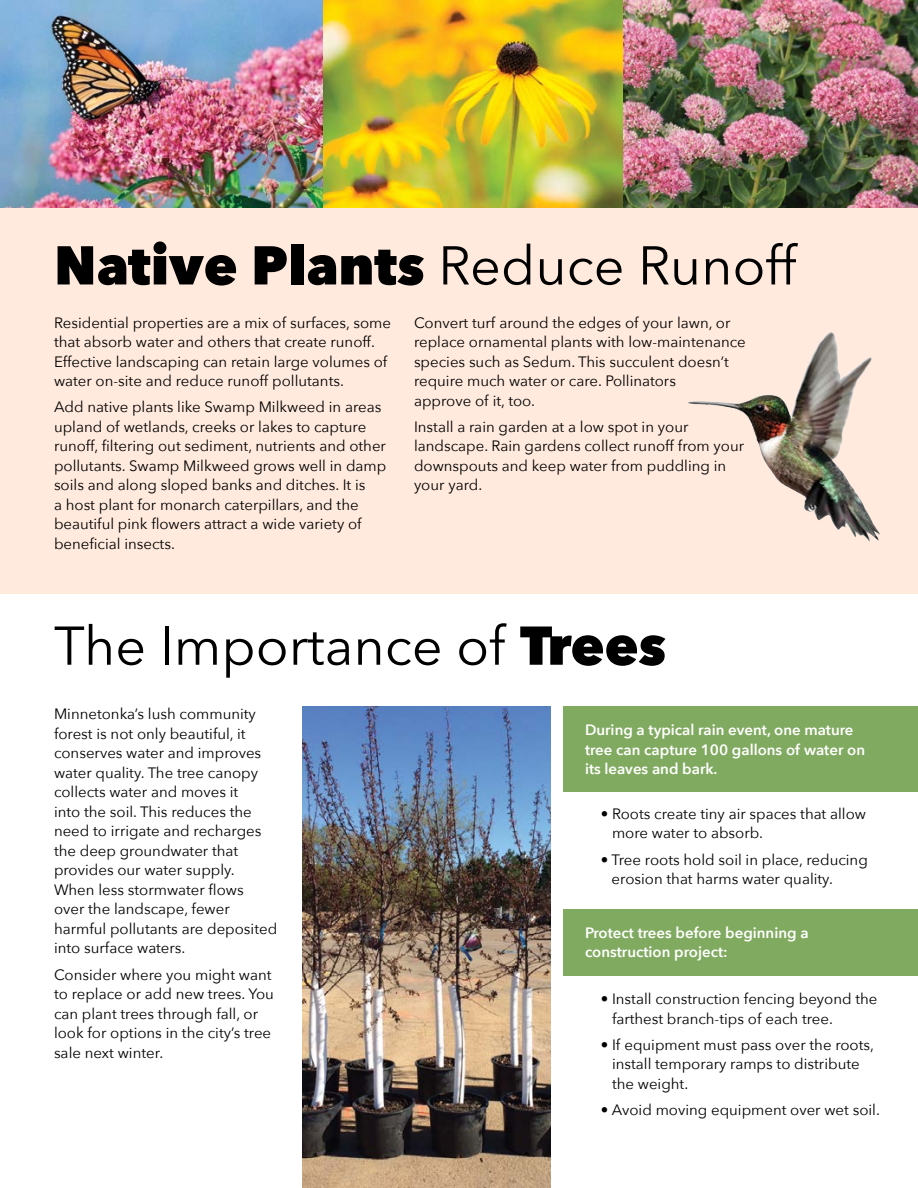
<style>
.page{position:relative;width:918px;height:1188px;background:#fff}
.page>*{position:absolute;margin:0;border:0;box-sizing:border-box;transform-origin:0 0}
.t1{font:800 54px "Avenir Next";color:#000}
.t2{font:54px "Avenir Next";color:#000}
.t3{font:15px/19.5px "Avenir Next";color:#000}
.t4{font:600 15px/19.5px "Avenir Next";color:#fff}
.s1{font-weight:400}
.s2{font-weight:800}
</style>
<div class="page">
<img style="left:302px;top:707px;width:248px;height:481px">
<img style="left:0;top:0;width:918px;height:209px">
<div style="left:0;top:209px;width:918px;height:385px;background:#ffeadd"></div>
<div style="left:564px;top:707px;width:354px;height:85px;background:#81aa61"></div>
<div style="left:564px;top:909px;width:354px;height:66px;background:#81aa61"></div>
<img style="left:687px;top:339px;width:193px;height:203px">
<h1 class="t1" style="left:54px;top:232px;width:744px">Native Plants <span class="s1">Reduce Runoff</span></h1>
<p class="t3" style="left:54px;top:312px;width:339px">Residential properties are a mix of surfaces, some that absorb water and others that create runoff.<br>Effective landscaping can retain large volumes of water on-site and reduce runoff pollutants.</p>
<p class="t3" style="left:54px;top:397px;width:334px">Add native plants like Swamp Milkweed in areas upland of wetlands, creeks or lakes to capture runoff, filtering out sediment, nutrients and other pollutants. Swamp Milkweed grows well in damp soils and along sloped banks and ditches. It is<br>a host plant for monarch caterpillars, and the beautiful pink flowers attract a wide variety of beneficial insects.</p>
<p class="t3" style="left:414px;top:312px;width:333px">Convert turf around the edges of your lawn, or replace ornamental plants with low-maintenance species such as Sedum. This succulent doesn’t require much water or care. Pollinators<br>approve of it, too.</p>
<p class="t3" style="left:414px;top:416px;width:332px">Install a rain garden at a low spot in your landscape. Rain gardens collect runoff from your downspouts and keep water from puddling in your yard.</p>
<h1 class="t2" style="left:54px;top:600px;width:614px">The Importance of <span class="s2">Trees</span></h1>
<p class="t3" style="left:54px;top:704px;width:225px">Minnetonka’s lush community forest is not only beautiful, it conserves water and improves water quality. The tree canopy collects water and moves it<br>into the soil. This reduces the need to irrigate and recharges the deep groundwater that provides our water supply.<br>When less stormwater flows over the landscape, fewer harmful pollutants are deposited into surface waters.</p>
<p class="t3" style="left:54px;top:964px;width:222px">Consider where you might want to replace or add new trees. You can plant trees through fall, or look for options in the city’s tree sale next winter.</p>
<p class="t4" style="left:585px;top:720px;width:282px">During a typical rain event, one mature tree can capture 100 gallons of water on its leaves and bark.</p>
<p class="t3" style="left:612px;top:803px;width:256px;text-indent:-11px">• Roots create tiny air spaces that allow more water to absorb.</p>
<p class="t3" style="left:612px;top:849px;width:258px;text-indent:-11px">• Tree roots hold soil in place, reducing erosion that harms water quality.</p>
<p class="t4" style="left:585px;top:922px;width:225px">Protect trees before beginning a construction project:</p>
<p class="t3" style="left:612px;top:989px;width:267px;text-indent:-11px">• Install construction fencing beyond the farthest branch-tips of each tree.</p>
<p class="t3" style="left:612px;top:1034px;width:264px;text-indent:-11px">• If equipment must pass over the roots, install temporary ramps to distribute the weight.</p>
<p class="t3" style="left:601px;top:1100px;width:281px">• Avoid moving equipment over wet soil.</p>
</div>
